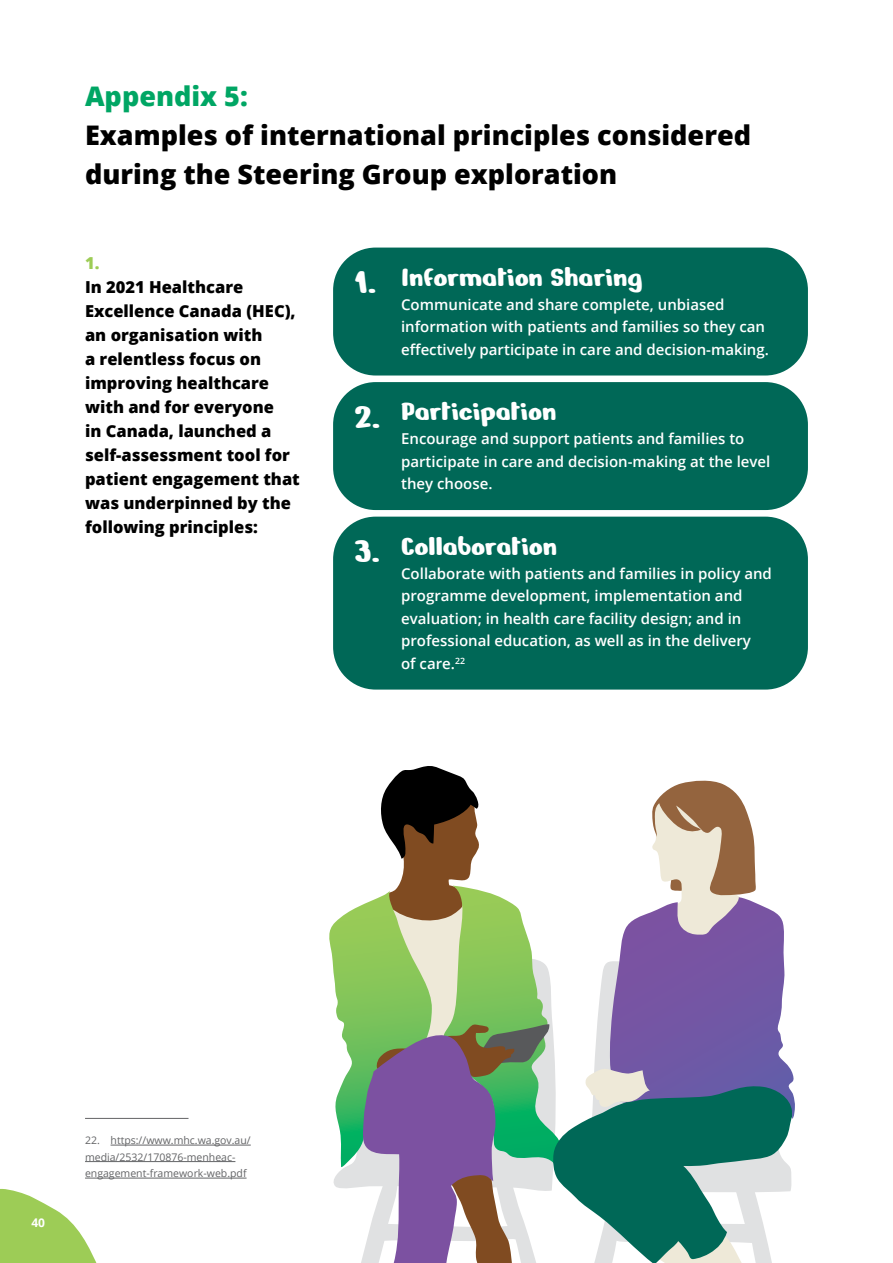
<style>
.page{position:relative;width:893px;height:1263px;background:#fff}
.page>*{position:absolute;margin:0;border:0;box-sizing:border-box;transform-origin:0 0}
.t1{font:30px "Nerko One";letter-spacing:-.005em;color:#fff}
.t2{font:800 27px/39px "Open Sans";color:#000}
.t3{font:800 27px "Open Sans";color:#00a664}
.t4{font:800 16.5px/24px "Open Sans";color:#000}
.t5{font:800 16.5px "Open Sans";color:#9dcc56}
.t6{font:600 15px/22.5px "Open Sans";color:#fff}
.t7{font:700 12px "Open Sans";color:#fff}
.t8{font:10.5px/16.5px "Open Sans";color:#636466}
.s1{font-size:37.5px}
</style>
<div class="page">
<div style="left:333px;top:248px;width:475px;height:127px;background:#006857;border-radius:43px"></div>
<div style="left:333px;top:382px;width:475px;height:128px;background:#006857;border-radius:43px"></div>
<div style="left:333px;top:517px;width:475px;height:173px;background:#006857;border-radius:43px"></div>
<hr style="left:85px;top:1118px;width:104px;height:1px;background:#636466">
<hr style="left:111px;top:1145px;width:140px;height:1px;background:#636466">
<hr style="left:85px;top:1161px;width:150px;height:1px;background:#636466">
<hr style="left:85px;top:1178px;width:162px;height:1px;background:#636466">
<svg style="left:329px;top:766px;width:466px;height:497px"></svg>
<svg style="left:0;top:1188px;width:97px;height:75px"></svg>
<h2 class="t3" style="left:85px;top:75px;width:164px">Appendix 5:</h2>
<h2 class="t2" style="left:85px;top:114px;width:667px">Examples of international principles considered during the Steering Group exploration</h2>
<p class="t5" style="left:85px;top:250px;width:16px">1.</p>
<p class="t4" style="left:85px;top:274px;width:216px">In 2021 Healthcare<br>Excellence Canada (HEC), an organisation with<br>a relentless focus on improving healthcare with and for everyone<br>in Canada, launched a self-assessment tool for patient engagement that was underpinned by the following principles:</p>
<h1 class="t1" style="left:354px;top:258px;width:290px"><span class="s1">1.</span> Information Sharing</h1>
<p class="t6" style="left:401px;top:293px;width:369px">Communicate and share complete, unbiased information with patients and families so they can effectively participate in care and decision-making.</p>
<h1 class="t1" style="left:354px;top:392px;width:203px"><span class="s1">2.</span> Participation</h1>
<p class="t6" style="left:401px;top:427px;width:371px">Encourage and support patients and families to participate in care and decision-making at the level they choose.</p>
<h1 class="t1" style="left:354px;top:527px;width:204px"><span class="s1">3.</span> Collaboration</h1>
<p class="t6" style="left:401px;top:562px;width:372px">Collaborate with patients and families in policy and programme development, implementation and evaluation; in health care facility design; and in professional education, as well as in the delivery<br>of care.<sup>22</sup></p>
<p class="t7" style="left:31px;top:1214px;width:15px">40</p>
<p class="t8" style="left:85px;top:1132px;width:167px">22. https://www.mhc.wa.gov.au/ media/2532/170876-menheac&shy;engagement-framework-web.pdf</p>
</div>
